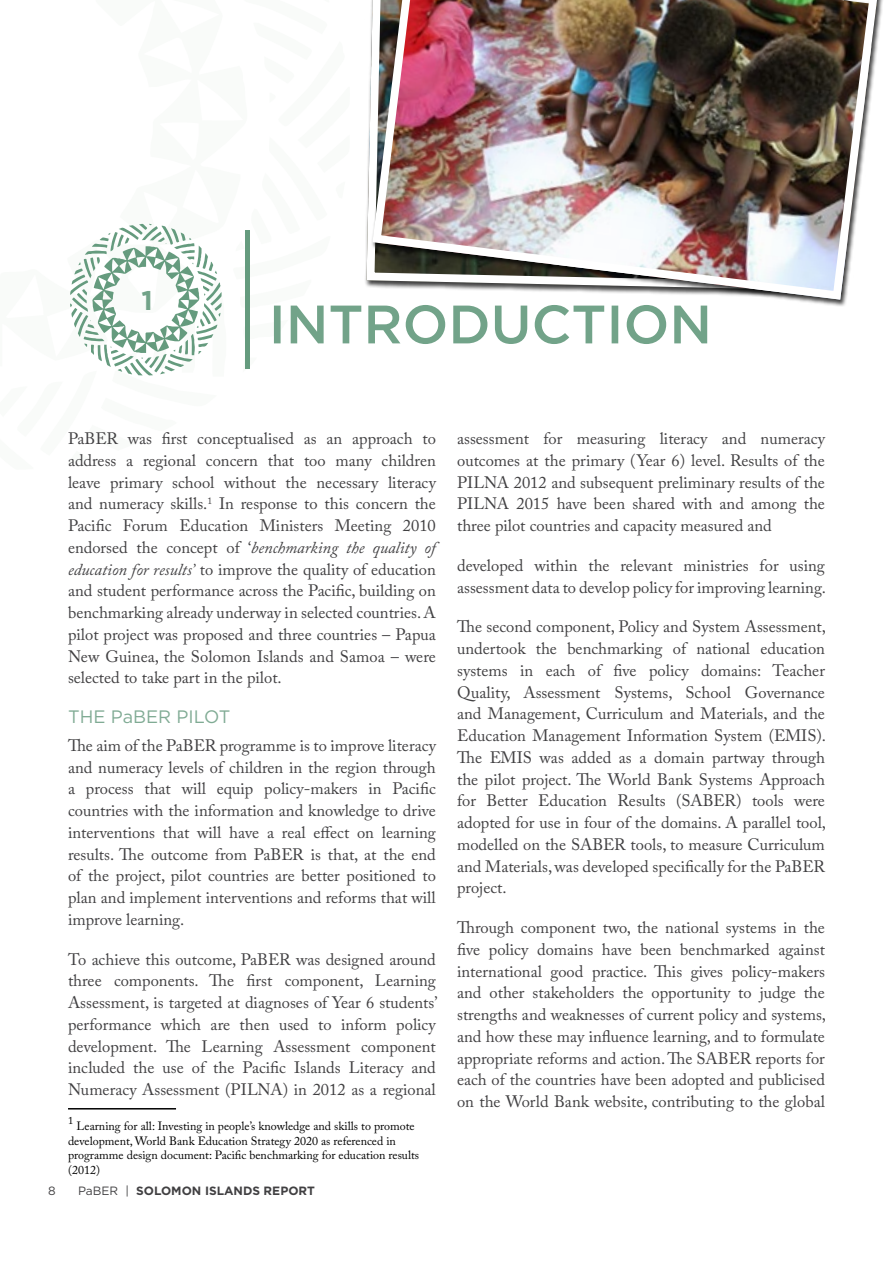
<style>
.page{position:relative;width:893px;height:1263px;background:#fff}
.page>*{position:absolute;margin:0;border:0;box-sizing:border-box;transform-origin:0 0}
.t1{font:700 27px "Gotham";color:#72a389}
.t2{font:18px "Gotham";letter-spacing:-.005em;color:#80ab94}
.t3{font:16.5px/21.8px "Adobe Caslon Pro";color:#414042;text-align:justify}
.t4{font:12px/14.4px "Adobe Caslon Pro";color:#000}
.t5{font:700 12px "Gotham";color:#414042}
.t6{font:12px "Gotham";color:#414042}
.t7{font:10.5px "Adobe Caslon Pro";color:#000}
.s1{font-style:italic}
.s2{font-weight:400}
</style>
<div class="page">
<svg style="left:70px;top:224px;width:152px;height:152px"></svg>
<div style="left:245px;top:230px;width:5px;height:139px;background:#659b7e"></div>
<svg style="left:273px;top:157px;width:434px;height:187px"></svg>
<img style="left:368px;top:0;width:515px;height:304px">
<hr style="left:68px;top:1108px;width:108px;height:1px;background:#000">
<h1 class="t1" style="left:142px;top:285px;width:13px">1</h1>
<p class="t3" style="left:68px;top:428px;width:369px">PaBER was first conceptualised as an approach to address a regional concern that too many children leave primary school without the necessary literacy and numeracy skills.<sup>1</sup> In response to this concern the Pacific Forum Education Ministers Meeting 2010 endorsed the concept of ‘<span class="s1">benchmarking the quality of education for results’</span> to improve the quality of education and student performance across the Pacific, building on benchmarking already underway in selected countries. A pilot project was proposed and three countries – Papua New Guinea, the Solomon Islands and Samoa – were selected to take part in the pilot.</p>
<p class="t2" style="left:68px;top:707px;width:164px">The PaBER pilot</p>
<p class="t3" style="left:68px;top:734px;width:369px">The aim of the PaBER programme is to improve literacy and numeracy levels of children in the region through a process that will equip policy-makers in Pacific countries with the information and knowledge to drive interventions that will have a real effect on learning results. The outcome from PaBER is that, at the end of the project, pilot countries are better positioned to plan and implement interventions and reforms that will improve learning.</p>
<p class="t3" style="left:68px;top:948px;width:371px">To achieve this outcome, PaBER was designed around three components. The first component, Learning Assessment, is targeted at diagnoses of Year 6 students’ performance which are then used to inform policy development. The Learning Assessment component included the use of the Pacific Islands Literacy and Numeracy Assessment (PILNA) in 2012 as a regional</p>
<p class="t7" style="left:68px;top:1114px;width:7px">1</p>
<p class="t4" style="left:68px;top:1119px;width:353px;text-indent:8px">Learning for all: Investing in people’s knowledge and skills to promote development, World Bank Education Strategy 2020 as referenced in programme design document: Pacific benchmarking for education results (2012)</p>
<p class="t6" style="left:48px;top:1184px;width:9px">8</p>
<p class="t5" style="left:78px;top:1183px;width:239px"><span class="s2">PaBER |</span> SOLOMON ISLANDS REPORT</p>
<p class="t3" style="left:457px;top:428px;width:369px">assessment for measuring literacy and numeracy outcomes at the primary (Year 6) level. Results of the PILNA 2012 and subsequent preliminary results of the PILNA 2015 have been shared with and among the three pilot countries and capacity measured and</p>
<p class="t3" style="left:457px;top:554px;width:370px">developed within the relevant ministries for using assessment data to develop policy for improving learning.</p>
<p class="t3" style="left:457px;top:616px;width:370px">The second component, Policy and System Assessment, undertook the benchmarking of national education systems in each of five policy domains: Teacher Quality, Assessment Systems, School Governance and Management, Curriculum and Materials, and the Education Management Information System (EMIS).<br>The EMIS was added as a domain partway through the pilot project. The World Bank Systems Approach for Better Education Results (SABER) tools were adopted for use in four of the domains. A parallel tool, modelled on the SABER tools, to measure Curriculum and Materials, was developed specifically for the PaBER project.</p>
<p class="t3" style="left:457px;top:917px;width:370px">Through component two, the national systems in the five policy domains have been benchmarked against international good practice. This gives policy-makers and other stakeholders the opportunity to judge the strengths and weaknesses of current policy and systems, and how these may influence learning, and to formulate appropriate reforms and action. The SABER reports for each of the countries have been adopted and publicised on the World Bank website, contributing to the global</p>
</div>
